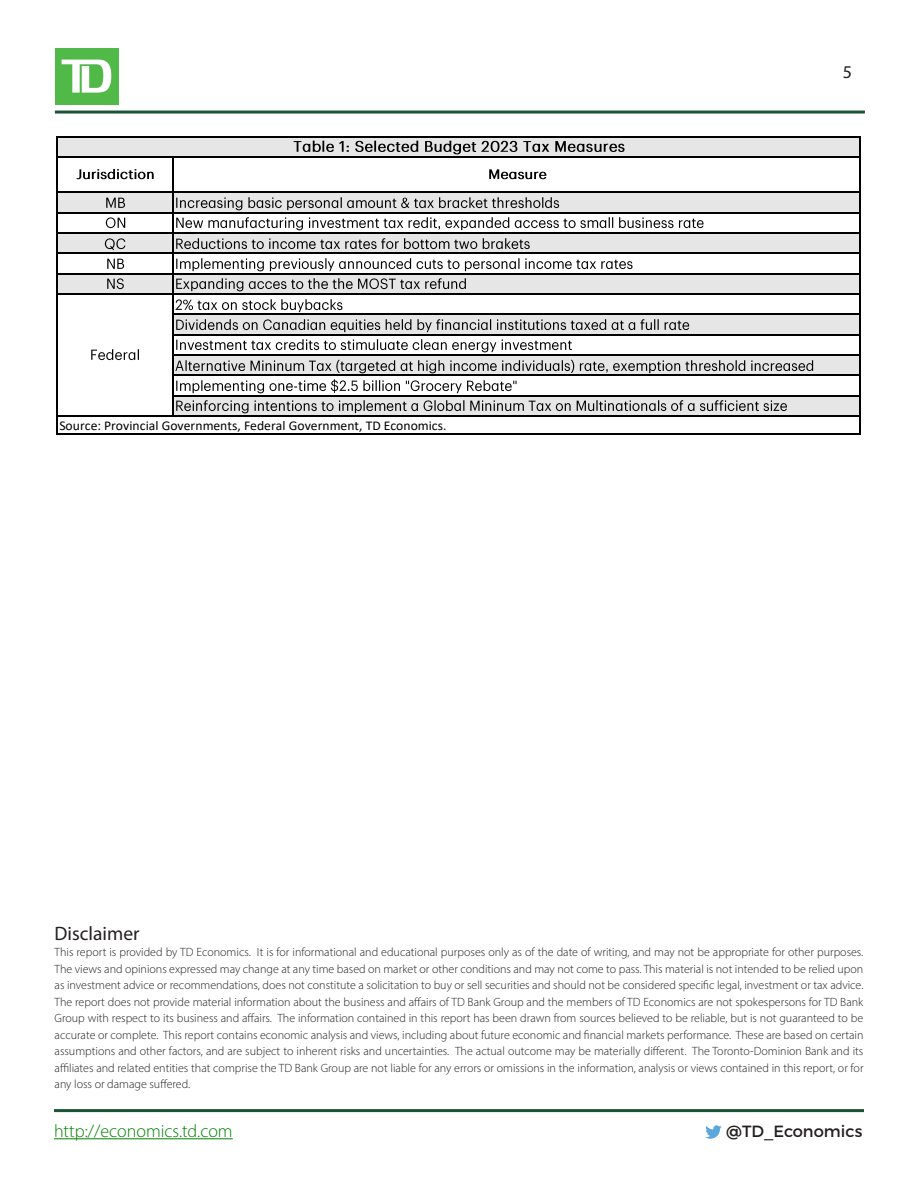
<style>
.page{position:relative;width:918px;height:1188px;background:#fff}
.page>*{position:absolute;margin:0;border:0;box-sizing:border-box;transform-origin:0 0}
.Subtitle{font:19.5px "Myriad Pro";color:#231f20}
.Disclaimer{font:300 18px "Myriad Pro";color:#038203}
.t1{font:18px "Myriad Pro";color:#231f20}
.t2{font:16.2px "Montserrat";color:#231f20}
.t3{font:13.35px "Calibri";color:#000}
.Disclaimer-2{font:300 12px/16.5px "Myriad Pro";color:#231f20;text-align:justify}
</style>
<div class="page">
<hr style="left:55px;top:111px;width:810px;height:3px;background:#1c5336">
<div style="left:55px;top:48px;width:63px;height:57px;background:#51b948"></div>
<svg style="left:62px;top:60px;width:49px;height:33px"></svg>
<svg style="left:705px;top:1125px;width:17px;height:14px"></svg>
<hr style="left:54px;top:1138px;width:179px;height:1px;background:#038203">
<hr style="left:54px;top:1109px;width:810px;height:3px;background:#1c5336">
<div style="left:58px;top:137px;width:803px;height:20px;background:#e7e6e6"></div>
<div style="left:58px;top:192px;width:803px;height:21px;background:#e7e6e6"></div>
<div style="left:58px;top:233px;width:803px;height:21px;background:#e7e6e6"></div>
<div style="left:58px;top:274px;width:803px;height:20px;background:#e7e6e6"></div>
<div style="left:173px;top:314px;width:688px;height:21px;background:#e7e6e6"></div>
<div style="left:173px;top:355px;width:688px;height:21px;background:linear-gradient(to right,#e7e6e6,#e4e3e3)"></div>
<div style="left:173px;top:396px;width:688px;height:20px;background:#e7e6e6"></div>
<img style="left:106px;top:197px;width:19px;height:11px">
<img style="left:176px;top:197px;width:384px;height:14px">
<img style="left:105px;top:217px;width:21px;height:12px">
<img style="left:176px;top:217px;width:528px;height:14px">
<img style="left:105px;top:238px;width:21px;height:13px">
<img style="left:176px;top:238px;width:354px;height:12px">
<img style="left:107px;top:258px;width:18px;height:11px">
<img style="left:176px;top:258px;width:457px;height:14px">
<img style="left:107px;top:278px;width:17px;height:12px">
<img style="left:176px;top:278px;width:290px;height:14px">
<img style="left:176px;top:299px;width:167px;height:13px">
<img style="left:176px;top:319px;width:514px;height:14px">
<img style="left:176px;top:339px;width:396px;height:14px">
<img style="left:176px;top:356px;width:645px;height:17px">
<img style="left:176px;top:379px;width:341px;height:15px">
<img style="left:176px;top:400px;width:611px;height:14px">
<img style="left:91px;top:349px;width:48px;height:12px">
<img style="left:489px;top:169px;width:58px;height:11px">
<img style="left:77px;top:168px;width:77px;height:12px">
<img style="left:294px;top:137px;width:339px;height:18px">
<hr style="left:56px;top:136px;width:1px;height:298px;background:#000">
<hr style="left:860px;top:137px;width:1px;height:297px;background:#000">
<hr style="left:172px;top:158px;width:1px;height:259px;background:#000">
<hr style="left:57px;top:136px;width:804px;height:1px;background:#000">
<hr style="left:57px;top:156px;width:804px;height:2px;background:#000">
<hr style="left:57px;top:192px;width:804px;height:1px;background:#000">
<hr style="left:57px;top:212px;width:804px;height:1px;background:#000">
<hr style="left:57px;top:233px;width:804px;height:1px;background:#000">
<hr style="left:57px;top:253px;width:804px;height:1px;background:#000">
<hr style="left:57px;top:273px;width:804px;height:1px;background:#000">
<hr style="left:57px;top:294px;width:804px;height:1px;background:#000">
<hr style="left:173px;top:314px;width:688px;height:1px;background:#000">
<hr style="left:173px;top:334px;width:688px;height:1px;background:#000">
<hr style="left:173px;top:355px;width:688px;height:1px;background:#000">
<hr style="left:173px;top:375px;width:688px;height:1px;background:#000">
<hr style="left:173px;top:395px;width:688px;height:1px;background:#000">
<hr style="left:57px;top:416px;width:804px;height:1px;background:#000">
<hr style="left:57px;top:433px;width:804px;height:1px;background:#000">
<p class="t3" style="left:59px;top:416px;width:389px">Source: Provincial Governments, Federal Government, TD Economics.</p>
<p class="t1" style="left:843px;top:61px;width:11px">5</p>
<p class="Subtitle" style="left:55px;top:921px;width:86px">Disclaimer</p>
<p class="Disclaimer-2" style="left:55px;top:944px;width:810px">This report is provided by TD Economics. It is for informational and educational purposes only as of the date of writing, and may not be appropriate for other purposes.<br>The views and opinions expressed may change at any time based on market or other conditions and may not come to pass. This material is not intended to be relied upon as investment advice or recommendations, does not constitute a solicitation to buy or sell securities and should not be considered specific legal, investment or tax advice.<br>The report does not provide material information about the business and affairs of TD Bank Group and the members of TD Economics are not spokespersons for TD Bank Group with respect to its business and affairs. The information contained in this report has been drawn from sources believed to be reliable, but is not guaranteed to be accurate or complete. This report contains economic analysis and views, including about future economic and financial markets performance. These are based on certain assumptions and other factors, and are subject to inherent risks and uncertainties. The actual outcome may be materially different. The Toronto-Dominion Bank and its affiliates and related entities that comprise the TD Bank Group are not liable for any errors or omissions in the information, analysis or views contained in this report, or for any loss or damage suffered.</p>
<p class="Disclaimer" style="left:54px;top:1120px;width:180px">http://economics.td.com</p>
<p class="t2" style="left:726px;top:1121px;width:138px">@TD_Economics</p>
</div>
